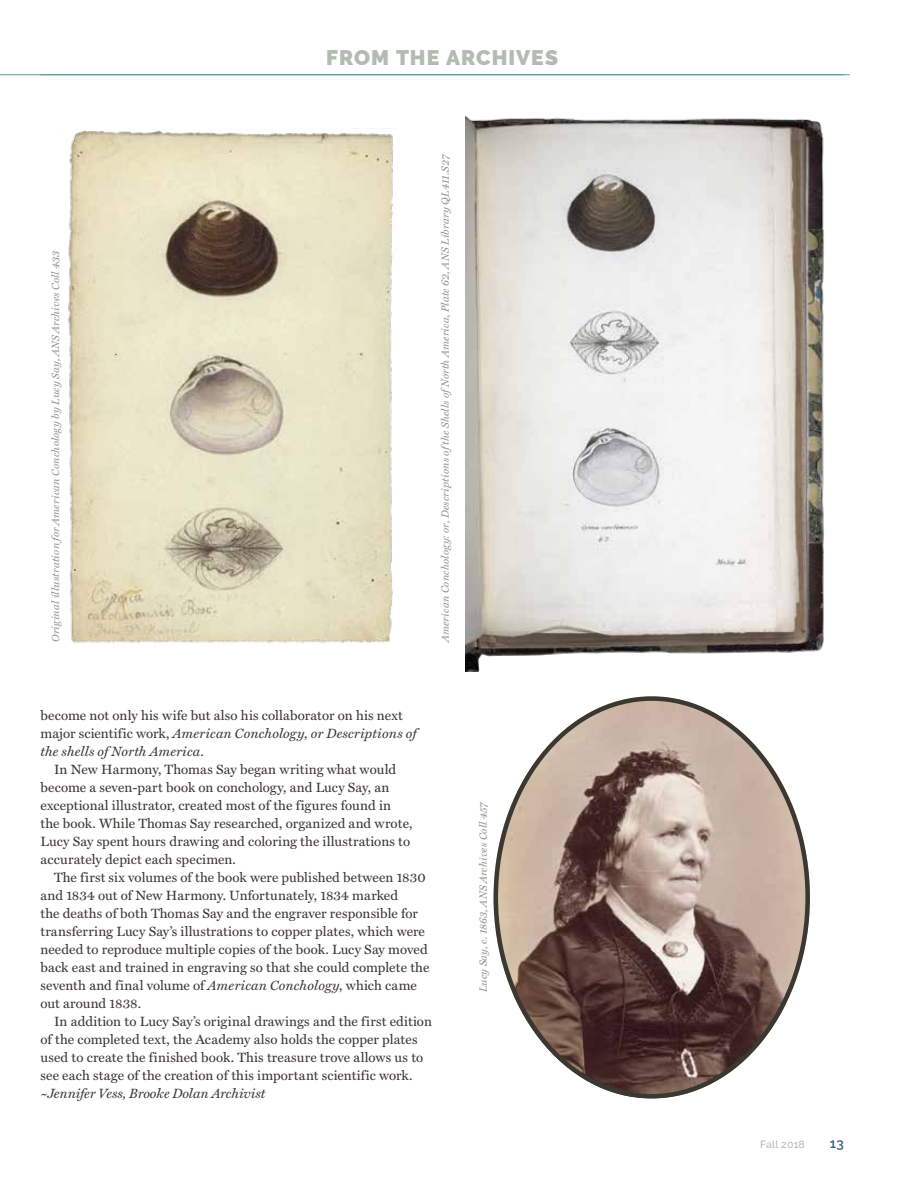
<style>
.page{position:relative;width:918px;height:1188px;background:#fff}
.page>*{position:absolute;margin:0;border:0;box-sizing:border-box;transform-origin:0 0}
.t1{font:900 21px "Raleway";letter-spacing:.045em;color:#b3bcb1}
.t2{font:13.5px/18px "Miller Text Roman";letter-spacing:.01em;color:#3b3731}
.t3{font:italic 13.5px/18px "Miller Text";letter-spacing:.01em;color:#3b3731}
.t4{font:600 13.5px "Raleway";color:#3a647d}
.t5{font:italic 10.5px "Miller Text";letter-spacing:.02em;color:#919191}
.t6{font:500 10.5px "Raleway";letter-spacing:.02em;color:#b3bcb1}
.s1{font-family:"Miller Text Roman";font-style:normal}
.s2{font-family:"Miller Text";font-style:italic}
</style>
<div class="page">
<hr style="left:0;top:74px;width:850px;height:1px;background:#549c99">
<img style="left:494px;top:696px;width:316px;height:402px">
<img style="left:465px;top:115px;width:360px;height:556px">
<img style="left:68px;top:130px;width:326px;height:513px">
<p class="t5" style="left:49px;top:642px;width:393px;rotate:-90deg">Original illustration for American Conchology by Lucy Say, ANS Archives Coll 433</p>
<h1 class="t1" style="left:326px;top:45px;width:233px">FROM THE ARCHIVES</h1>
<p class="t5" style="left:439px;top:642px;width:490px;rotate:-90deg">American Conchology: or, Descriptions of the Shells of North America, Plate 62, ANS Library QL411.S27</p>
<p class="t2" style="left:40px;top:706px;width:364px">become not only his wife but also his collaborator on his next</p>
<p class="t3" style="left:40px;top:724px;width:378px"><span class="s1">major scientific work,</span> American Conchology, or Descriptions of the shells of North America<span class="s1">.</span></p>
<p class="t2" style="left:40px;top:760px;width:374px;text-indent:14px">In New Harmony, Thomas Say began writing what would become a seven-part book on conchology, and Lucy Say, an exceptional illustrator, created most of the figures found in the book. While Thomas Say researched, organized and wrote, Lucy Say spent hours drawing and coloring the illustrations to accurately depict each specimen.</p>
<p class="t2" style="left:40px;top:868px;width:390px;text-indent:14px">The first six volumes of the book were published between 1830 and 1834 out of New Harmony. Unfortunately, 1834 marked<br>the deaths of both Thomas Say and the engraver responsible for transferring Lucy Say’s illustrations to copper plates, which were needed to reproduce multiple copies of the book. Lucy Say moved back east and trained in engraving so that she could complete the seventh and final volume of <span class="s2">American Conchology</span>, which came out around 1838.</p>
<p class="t2" style="left:40px;top:1012px;width:393px;text-indent:14px">In addition to Lucy Say’s original drawings and the first edition of the completed text, the Academy also holds the copper plates used to create the finished book. This treasure trove allows us to see each stage of the creation of this important scientific work.</p>
<p class="t3" style="left:40px;top:1084px;width:227px">~Jennifer Vess, Brooke Dolan Archivist</p>
<p class="t5" style="left:477px;top:992px;width:192px;rotate:-90deg">Lucy Say, c. 1863, ANS Archives Coll 457</p>
<p class="t6" style="left:760px;top:1138px;width:46px">Fall 2018</p>
<p class="t4" style="left:830px;top:1135px;width:15px">13</p>
</div>
